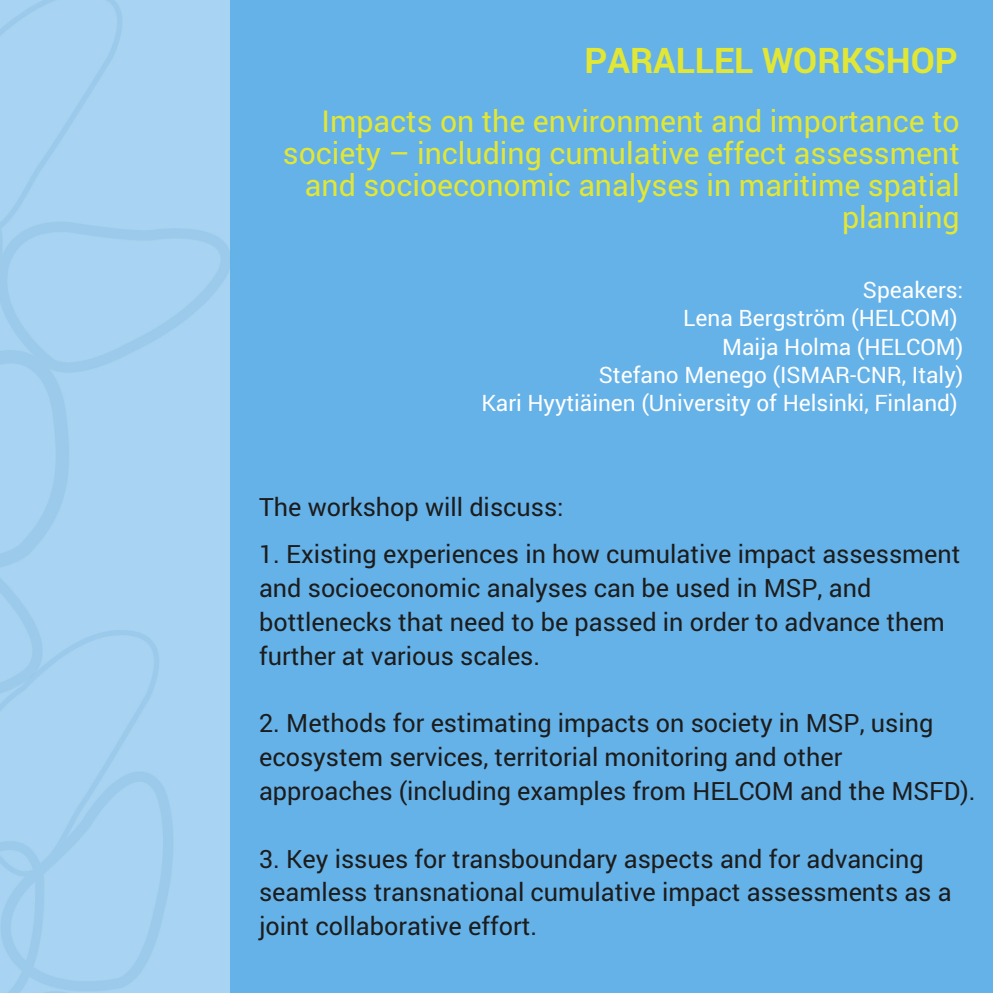
<style>
.page{position:relative;width:993px;height:993px;background:#fff}
.page>*{position:absolute;margin:0;border:0;box-sizing:border-box;transform-origin:0 0}
.t1{font:700 35.25px "Roboto";color:#e2e735}
.t2{font:30.25px/32px "Roboto";color:#e2e735;text-align:right}
.t3{font:25.25px/33.8px "Roboto";color:#1c1c1c}
.t4{font:22.75px/28.2px "Roboto";color:#fff;text-align:right}
</style>
<div class="page">
<div style="left:0;top:0;width:992px;height:992px;background:#65b2e8"></div>
<img style="left:0;top:0;width:229px;height:992px">
<h1 class="t1" style="left:584px;top:36px;width:374px">PARALLEL WORKSHOP</h1>
<p class="t2" style="left:283px;top:104px;width:678px">Impacts on the environment and importance to society – including cumulative effect assessment and socioeconomic analyses in maritime spatial planning</p>
<p class="t4" style="left:481px;top:275px;width:483px">Speakers:<br>Lena Bergström (HELCOM)<br>Maija Holma (HELCOM)<br>Stefano Menego (ISMAR-CNR, Italy)<br>Kari Hyytiäinen (University of Helsinki, Finland)</p>
<p class="t3" style="left:259px;top:489px;width:306px">The workshop will discuss:</p>
<p class="t3" style="left:259px;top:536px;width:702px">1. Existing experiences in how cumulative impact assessment and socioeconomic analyses can be used in MSP, and bottlenecks that need to be passed in order to advance them further at various scales.</p>
<p class="t3" style="left:259px;top:705px;width:717px">2. Methods for estimating impacts on society in MSP, using ecosystem services, territorial monitoring and other approaches (including examples from HELCOM and the MSFD).</p>
<p class="t3" style="left:259px;top:840px;width:693px">3. Key issues for transboundary aspects and for advancing seamless transnational cumulative impact assessments as a joint collaborative effort.</p>
</div>
